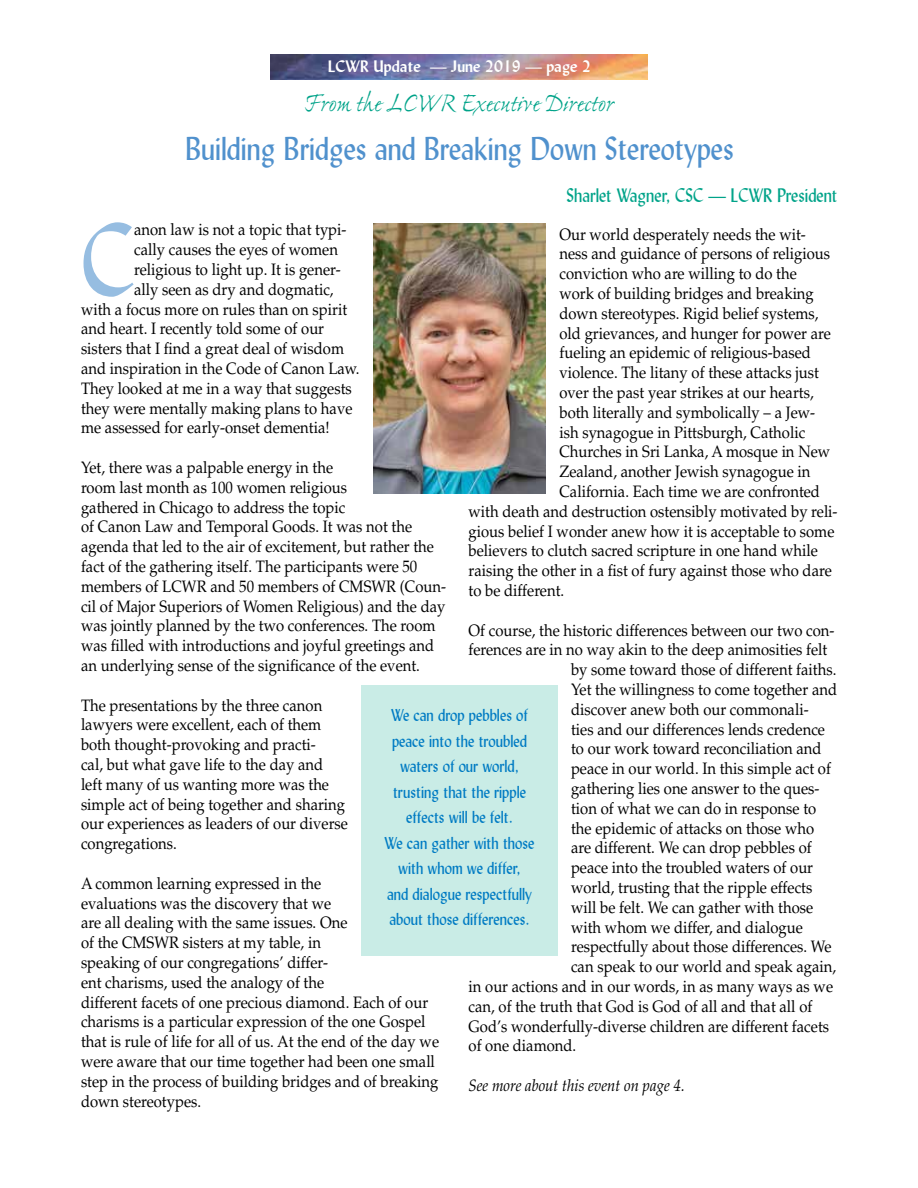
<style>
.page{position:relative;width:918px;height:1188px;background:#fff}
.page>*{position:absolute;margin:0;border:0;box-sizing:border-box;transform-origin:0 0}
.t1{font:100.35px "Lydian BT";color:#96bde1;scale:.9 1}
.t2{font:33px "Lydian BT";color:#5091cd;scale:.9 1}
.t3{font:27px "Ex Ponto Pro";color:#00a389}
.t4{font:19.5px "Lydian BT";color:#00a389;scale:.9 1}
.t5{font:17.25px/25.5px "Lydian BT";color:#007bc3;text-align:center;scale:.9 1}
.t6{font:16.5px/19.8px "Palatino LT Std";color:#000;scale:.9 1}
.t7{font:italic 16.5px "Palatino LT Std";color:#000;scale:.9 1}
.t8{font:700 16.5px "Lydian BT";color:#fff}
</style>
<div class="page">
<img style="left:271px;top:54px;width:377px;height:26px">
<div style="left:362px;top:685px;width:196px;height:271px;background:#c9ece6"></div>
<img style="left:373px;top:223px;width:173px;height:270px">
<p class="t8" style="left:328px;top:56px;width:265px">LCWR Update — June 2019 — page 2</p>
<h3 class="t3" style="left:304px;top:86px;width:311px">From the LCWR Executive Director</h3>
<h2 class="t2" style="left:185px;top:128px;width:611px">Building Bridges and Breaking Down Stereotypes</h2>
<p class="t4" style="left:567px;top:183px;width:303px">Sharlet Wagner, CSC — LCWR President</p>
<h1 class="t1" style="left:81px;top:198px;width:61px">C</h1>
<p class="t6" style="left:134px;top:220px;width:237px">anon law is not a topic that typi-</p>
<p class="t6" style="left:559px;top:224px;width:275px">Our world desperately needs the wit-</p>
<p class="t6" style="left:559px;top:244px;width:302px">ness and guidance of persons of religious</p>
<p class="t6" style="left:559px;top:264px;width:265px">conviction who are willing to do the</p>
<p class="t6" style="left:559px;top:284px;width:284px">work of building bridges and breaking</p>
<p class="t6" style="left:559px;top:304px;width:289px">down stereotypes. Rigid belief systems,</p>
<p class="t6" style="left:559px;top:323px;width:303px">old grievances, and hunger for power are</p>
<p class="t6" style="left:559px;top:343px;width:281px">fueling an epidemic of religious-based</p>
<p class="t6" style="left:559px;top:363px;width:290px">violence. The litany of these attacks just</p>
<p class="t6" style="left:559px;top:383px;width:284px">over the past year strikes at our hearts,</p>
<p class="t6" style="left:559px;top:403px;width:286px">both literally and symbolically – a Jew-</p>
<p class="t6" style="left:559px;top:422px;width:275px">ish synagogue in Pittsburgh, Catholic</p>
<p class="t6" style="left:559px;top:442px;width:302px">Churches in Sri Lanka, A mosque in New</p>
<p class="t6" style="left:559px;top:462px;width:280px">Zealand, another Jewish synagogue in</p>
<p class="t6" style="left:559px;top:482px;width:291px">California. Each time we are confronted</p>
<p class="t6" style="left:469px;top:502px;width:411px">with death and destruction ostensibly motivated by reli-</p>
<p class="t6" style="left:469px;top:521px;width:408px">gious belief I wonder anew how it is acceptable to some</p>
<p class="t6" style="left:469px;top:541px;width:390px">believers to clutch sacred scripture in one hand while</p>
<p class="t6" style="left:469px;top:561px;width:405px">raising the other in a fist of fury against those who dare</p>
<p class="t6" style="left:469px;top:581px;width:108px">to be different.</p>
<p class="t6" style="left:469px;top:620px;width:408px">Of course, the historic differences between our two con-</p>
<p class="t6" style="left:469px;top:640px;width:400px">ferences are in no way akin to the deep animosities felt</p>
<p class="t6" style="left:571px;top:660px;width:296px">by some toward those of different faiths.</p>
<p class="t6" style="left:571px;top:680px;width:297px">Yet the willingness to come together and</p>
<p class="t6" style="left:571px;top:700px;width:266px">discover anew both our commonali-</p>
<p class="t6" style="left:571px;top:719px;width:284px">ties and our differences lends credence</p>
<p class="t6" style="left:571px;top:739px;width:280px">to our work toward reconciliation and</p>
<p class="t6" style="left:571px;top:759px;width:290px">peace in our world. In this simple act of</p>
<p class="t6" style="left:571px;top:779px;width:278px">gathering lies one answer to the ques-</p>
<p class="t6" style="left:571px;top:799px;width:274px">tion of what we can do in response to</p>
<p class="t6" style="left:571px;top:818px;width:272px">the epidemic of attacks on those who</p>
<p class="t6" style="left:571px;top:838px;width:269px">are different. We can drop pebbles of</p>
<p class="t6" style="left:571px;top:858px;width:270px">peace into the troubled waters of our</p>
<p class="t6" style="left:571px;top:878px;width:270px">world, trusting that the ripple effects</p>
<p class="t6" style="left:571px;top:898px;width:271px">will be felt. We can gather with those</p>
<p class="t6" style="left:571px;top:917px;width:259px">with whom we differ, and dialogue</p>
<p class="t6" style="left:571px;top:937px;width:291px">respectfully about those differences. We</p>
<p class="t6" style="left:571px;top:957px;width:296px">can speak to our world and speak again,</p>
<p class="t6" style="left:469px;top:977px;width:407px">in our actions and in our words, in as many ways as we</p>
<p class="t6" style="left:469px;top:997px;width:384px">can, of the truth that God is God of all and that all of</p>
<p class="t6" style="left:469px;top:1016px;width:402px">God’s wonderfully-diverse children are different facets</p>
<p class="t6" style="left:469px;top:1036px;width:121px">of one diamond.</p>
<p class="t7" style="left:469px;top:1076px;width:242px">See more about this event on page 4.</p>
<p class="t6" style="left:134px;top:240px;width:228px">cally causes the eyes of women</p>
<p class="t6" style="left:134px;top:260px;width:231px">religious to light up. It is gener-</p>
<p class="t6" style="left:134px;top:280px;width:223px">ally seen as dry and dogmatic,</p>
<p class="t6" style="left:81px;top:299px;width:297px">with a focus more on rules than on spirit</p>
<p class="t6" style="left:81px;top:319px;width:272px">and heart. I recently told some of our</p>
<p class="t6" style="left:81px;top:339px;width:294px">sisters that I find a great deal of wisdom</p>
<p class="t6" style="left:81px;top:359px;width:311px">and inspiration in the Code of Canon Law.</p>
<p class="t6" style="left:81px;top:379px;width:302px">They looked at me in a way that suggests</p>
<p class="t6" style="left:81px;top:398px;width:303px">they were mentally making plans to have</p>
<p class="t6" style="left:81px;top:418px;width:278px">me assessed for early-onset dementia!</p>
<p class="t6" style="left:81px;top:458px;width:407px">Yet, there was a palpable energy in the<br>room last month as 100 women religious<br>gathered in Chicago to address the topic<br>of Canon Law and Temporal Goods. It was not the agenda that led to the air of excitement, but rather the fact of the gathering itself. The participants were 50 members of LCWR and 50 members of CMSWR (Coun&shy;cil of Major Superiors of Women Religious) and the day was jointly planned by the two conferences. The room was filled with introductions and joyful greetings and an underlying sense of the significance of the event.</p>
<p class="t6" style="left:81px;top:695px;width:298px">The presentations by the three canon lawyers were excellent, each of them both thought-provoking and practi-<br>cal, but what gave life to the day and left many of us wanting more was the simple act of being together and sharing our experiences as leaders of our diverse congregations.</p>
<p class="t6" style="left:81px;top:874px;width:399px">A common learning expressed in the<br>evaluations was the discovery that we<br>are all dealing with the same issues. One<br>of the CMSWR sisters at my table, in<br>speaking of our congregations’ differ-<br>ent charisms, used the analogy of the<br>different facets of one precious diamond. Each of our charisms is a particular expression of the one Gospel that is rule of life for all of us. At the end of the day we were aware that our time together had been one small step in the process of building bridges and of breaking down stereotypes.</p>
<p class="t5" style="left:385px;top:702px;width:168px">We can drop pebbles of peace into the troubled waters of our world, trusting that the ripple effects will be felt.<br>We can gather with those with whom we differ,<br>and dialogue respectfully about those differences.</p>
</div>
